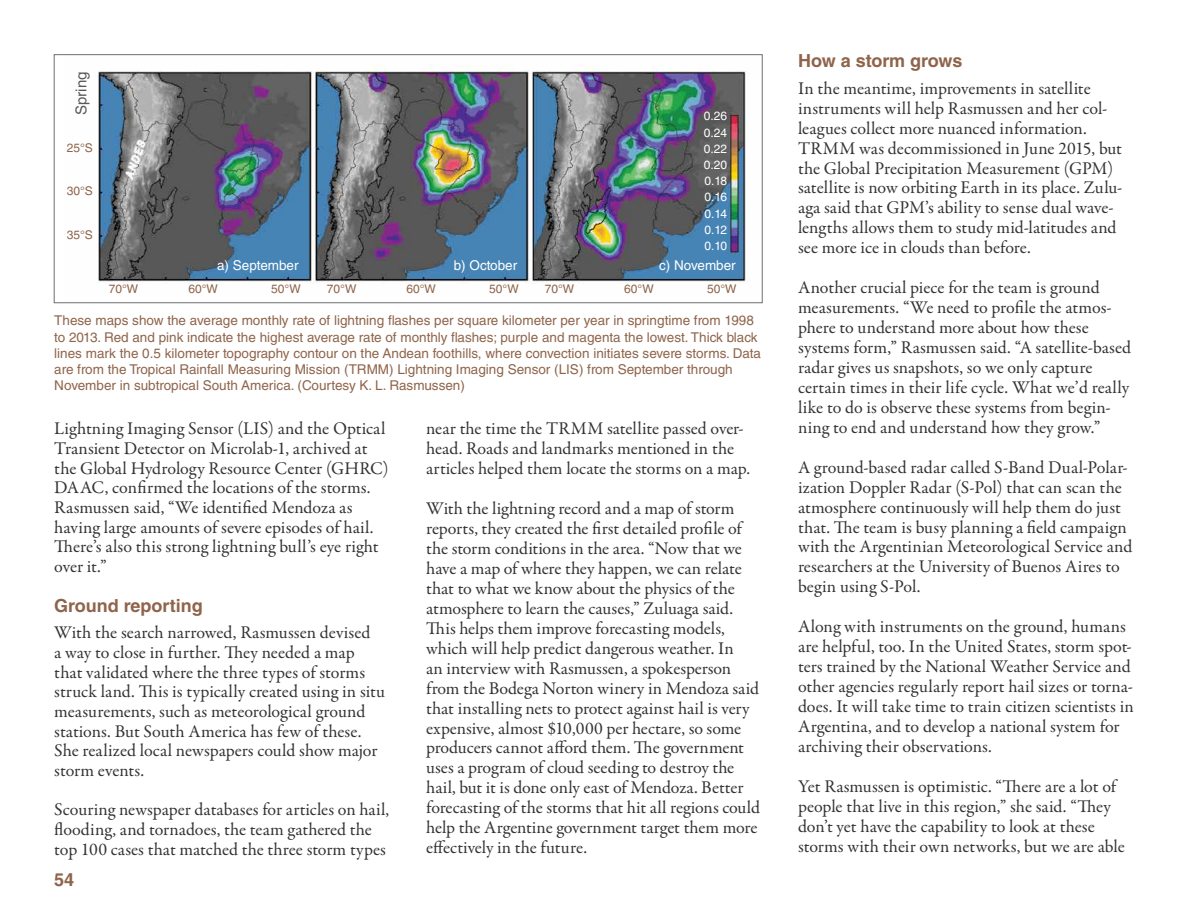
<style>
.page{position:relative;width:1188px;height:918px;background:#fff}
.page>*{position:absolute;margin:0;border:0;box-sizing:border-box;transform-origin:0 0}
.t1{font:18px/20px "Garamond Premr Pro";color:#333334}
.t2{font:700 18px "Helvetica LT Std";color:#8f644b}
.t3{font:15px "Helvetica LT Std";color:#58595b}
.t4{font:13.5px/16.2px "Helvetica LT Std";color:#8f644b}
.t5{font:13.5px "Helvetica LT Std";color:#fff}
.t6{font:12px "Helvetica LT Std";color:#8f644b}
.t7{font:12px/16.2px "Helvetica LT Std";letter-spacing:-.04em;color:#fff;text-align:justify}
</style>
<div class="page">
<img style="left:98px;top:64px;width:648px;height:220px">
<div style="left:54px;top:54px;width:708px;height:249px;border:1px solid #6d6e71"></div>
<p class="t3" style="left:72px;top:115px;width:45px;rotate:-90deg">Spring</p>
<p class="t6" style="left:67px;top:140px;width:28px">25°S</p>
<p class="t6" style="left:67px;top:184px;width:28px">30°S</p>
<p class="t6" style="left:67px;top:227px;width:28px">35°S</p>
<p class="t7" style="left:704px;top:108px;width:25px">0.26<br>0.24<br>0.22<br>0.20<br>0.18<br>0.16<br>0.14<br>0.12<br>0.10</p>
<p class="t5" style="left:217px;top:258px;width:83px">a) September</p>
<p class="t5" style="left:454px;top:258px;width:65px">b) October</p>
<p class="t5" style="left:659px;top:258px;width:78px">c) November</p>
<p class="t6" style="left:109px;top:282px;width:31px">70°W</p>
<p class="t6" style="left:188px;top:282px;width:31px">60°W</p>
<p class="t6" style="left:271px;top:282px;width:31px">50°W</p>
<p class="t6" style="left:327px;top:282px;width:31px">70°W</p>
<p class="t6" style="left:406px;top:282px;width:31px">60°W</p>
<p class="t6" style="left:489px;top:282px;width:31px">50°W</p>
<p class="t6" style="left:545px;top:282px;width:31px">70°W</p>
<p class="t6" style="left:624px;top:282px;width:31px">60°W</p>
<p class="t6" style="left:707px;top:282px;width:31px">50°W</p>
<p class="t4" style="left:54px;top:313px;width:708px">These maps show the average monthly rate of lightning flashes per square kilometer per year in springtime from 1998 to 2013. Red and pink indicate the highest average rate of monthly flashes; purple and magenta the lowest. Thick black lines mark the 0.5 kilometer topography contour on the Andean foothills, where convection initiates severe storms. Data are from the Tropical Rainfall Measuring Mission (TRMM) Lightning Imaging Sensor (LIS) from September through November in subtropical South America. (Courtesy K. L. Rasmussen)</p>
<p class="t1" style="left:54px;top:419px;width:336px">Lightning Imaging Sensor (LIS) and the Optical Transient Detector on Microlab-1, archived at the Global Hydrology Resource Center (GHRC)<br>DAAC, confirmed the locations of the storms.<br>Rasmussen said, “We identified Mendoza as having large amounts of severe episodes of hail.<br>There’s also this strong lightning bull’s eye right over it.”</p>
<p class="t2" style="left:54px;top:595px;width:150px">Ground reporting</p>
<p class="t1" style="left:54px;top:623px;width:332px">With the search narrowed, Rasmussen devised<br>a way to close in further. They needed a map that validated where the three types of storms struck land. This is typically created using in situ measurements, such as meteorological ground stations. But South America has few of these.<br>She realized local newspapers could show major storm events.</p>
<p class="t1" style="left:54px;top:800px;width:336px">Scouring newspaper databases for articles on hail, flooding, and tornadoes, the team gathered the top 100 cases that matched the three storm types</p>
<p class="t2" style="left:54px;top:869px;width:22px">54</p>
<p class="t1" style="left:426px;top:419px;width:326px">near the time the TRMM satellite passed over&shy;head. Roads and landmarks mentioned in the articles helped them locate the storms on a map.</p>
<p class="t1" style="left:426px;top:499px;width:335px">With the lightning record and a map of storm reports, they created the first detailed profile of the storm conditions in the area. “Now that we have a map of where they happen, we can relate that to what we know about the physics of the atmosphere to learn the causes,” Zuluaga said.<br>This helps them improve forecasting models, which will help predict dangerous weather. In<br>an interview with Rasmussen, a spokesperson from the Bodega Norton winery in Mendoza said that installing nets to protect against hail is very expensive, almost $10,000 per hectare, so some producers cannot afford them. The government uses a program of cloud seeding to destroy the hail, but it is done only east of Mendoza. Better forecasting of the storms that hit all regions could help the Argentine government target them more effectively in the future.</p>
<p class="t2" style="left:798px;top:50px;width:166px">How a storm grows</p>
<p class="t1" style="left:798px;top:79px;width:326px">In the meantime, improvements in satellite instruments will help Rasmussen and her col&shy;leagues collect more nuanced information.<br>TRMM was decommissioned in June 2015, but the Global Precipitation Measurement (GPM) satellite is now orbiting Earth in its place. Zulu&shy;aga said that GPM’s ability to sense dual wave&shy;lengths allows them to study mid-latitudes and see more ice in clouds than before.</p>
<p class="t1" style="left:798px;top:278px;width:335px">Another crucial piece for the team is ground measurements. “We need to profile the atmos&shy;phere to understand more about how these systems form,” Rasmussen said. “A satellite-based radar gives us snapshots, so we only capture certain times in their life cycle. What we’d really like to do is observe these systems from begin&shy;ning to end and understand how they grow.”</p>
<p class="t1" style="left:798px;top:458px;width:336px">A ground-based radar called S-Band Dual-Polar&shy;ization Doppler Radar (S-Pol) that can scan the atmosphere continuously will help them do just that. The team is busy planning a field campaign with the Argentinian Meteorological Service and researchers at the University of Buenos Aires to begin using S-Pol.</p>
<p class="t1" style="left:798px;top:617px;width:337px">Along with instruments on the ground, humans are helpful, too. In the United States, storm spot&shy;ters trained by the National Weather Service and other agencies regularly report hail sizes or torna&shy;does. It will take time to train citizen scientists in Argentina, and to develop a national system for archiving their observations.</p>
<p class="t1" style="left:798px;top:777px;width:328px">Yet Rasmussen is optimistic. “There are a lot of people that live in this region,” she said. “They don’t yet have the capability to look at these storms with their own networks, but we are able</p>
</div>
